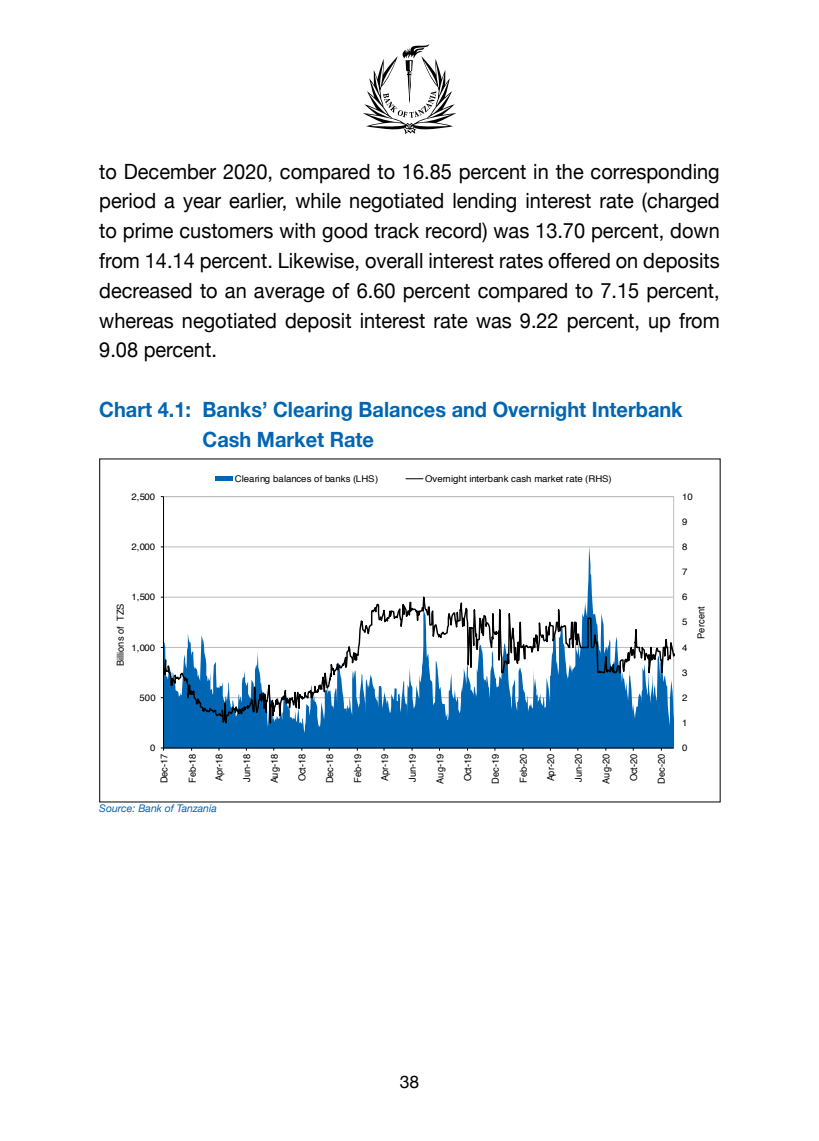
<style>
.page{position:relative;width:819px;height:1141px;background:#fff}
.page>*{position:absolute;margin:0;border:0;box-sizing:border-box;transform-origin:0 0}
.t1{font:21px/29.8px "Helvetica Neue";color:#000;text-align:justify;scale:.95 1}
.t2{font:700 21px/29.8px "Helvetica Neue";color:#0066b3;scale:.95 1}
.t3{font:17.5px "Helvetica Neue";color:#000}
.t4{font:italic 10.5px "Helvetica Neue";color:#0066b3}
.t5{font:9.62px "Helvetica";letter-spacing:.01em;color:#000}
.t6{font:9.62px "Helvetica";letter-spacing:-.01em;color:#000}
.t7{font:9.28px "Helvetica";letter-spacing:.015em;color:#000}
</style>
<div class="page">
<svg style="left:363px;top:44px;width:93px;height:90px"></svg>
<hr style="left:163px;top:748px;width:510px;height:1px;background:#000">
<svg style="left:163px;top:496px;width:511px;height:252px"></svg>
<div style="left:215px;top:476px;width:18px;height:5px;background:#0066b3"></div>
<svg style="left:406px;top:478px;width:17px;height:1px"></svg>
<p class="t1" style="left:99px;top:158px;width:654px">to December 2020, compared to 16.85 percent in the corresponding period a year earlier, while negotiated lending interest rate (charged to prime customers with good track record) was 13.70 percent, down from 14.14 percent. Likewise, overall interest rates offered on deposits decreased to an average of 6.60 percent compared to 7.15 percent, whereas negotiated deposit interest rate was 9.22 percent, up from 9.08 percent.</p>
<p class="t2" style="left:202px;top:395px;width:507px;text-indent:-103px">Chart 4.1: Banks’ Clearing Balances and Overnight Interbank<br>Cash Market Rate</p>
<p class="t7" style="left:235px;top:472px;width:145px">Clearing balances of banks (LHS)</p>
<p class="t7" style="left:425px;top:472px;width:188px">Overnight interbank cash market rate (RHS)</p>
<p class="t7" style="left:131px;top:489px;width:25px">2,500</p>
<p class="t7" style="left:682px;top:489px;width:12px">10</p>
<p class="t7" style="left:682px;top:514px;width:7px">9</p>
<p class="t7" style="left:131px;top:539px;width:25px">2,000</p>
<p class="t7" style="left:682px;top:539px;width:7px">8</p>
<p class="t7" style="left:682px;top:565px;width:7px">7</p>
<p class="t7" style="left:131px;top:590px;width:25px">1,500</p>
<p class="t7" style="left:682px;top:590px;width:7px">6</p>
<p class="t6" style="left:113px;top:666px;width:64px;rotate:-90deg">Billions of TZS</p>
<p class="t7" style="left:131px;top:640px;width:25px">1,000</p>
<p class="t7" style="left:682px;top:615px;width:7px">5</p>
<p class="t7" style="left:682px;top:640px;width:7px">4</p>
<p class="t5" style="left:693px;top:638px;width:34px;rotate:-90deg">Percent</p>
<p class="t7" style="left:682px;top:665px;width:7px">3</p>
<p class="t7" style="left:139px;top:690px;width:18px">500</p>
<p class="t7" style="left:682px;top:690px;width:7px">2</p>
<p class="t7" style="left:682px;top:716px;width:7px">1</p>
<p class="t7" style="left:150px;top:741px;width:7px">0</p>
<p class="t7" style="left:682px;top:741px;width:7px">0</p>
<p class="t5" style="left:157px;top:783px;width:31px;rotate:-90deg">Dec-17</p>
<p class="t5" style="left:185px;top:783px;width:31px;rotate:-90deg">Feb-18</p>
<p class="t5" style="left:212px;top:781px;width:29px;rotate:-90deg">Apr-18</p>
<p class="t5" style="left:239px;top:782px;width:30px;rotate:-90deg">Jun-18</p>
<p class="t5" style="left:267px;top:783px;width:31px;rotate:-90deg">Aug-18</p>
<p class="t5" style="left:295px;top:781px;width:29px;rotate:-90deg">Oct-18</p>
<p class="t5" style="left:322px;top:783px;width:31px;rotate:-90deg">Dec-18</p>
<p class="t5" style="left:350px;top:783px;width:31px;rotate:-90deg">Feb-19</p>
<p class="t5" style="left:377px;top:781px;width:29px;rotate:-90deg">Apr-19</p>
<p class="t5" style="left:405px;top:782px;width:30px;rotate:-90deg">Jun-19</p>
<p class="t5" style="left:432px;top:783px;width:31px;rotate:-90deg">Aug-19</p>
<p class="t5" style="left:460px;top:781px;width:29px;rotate:-90deg">Oct-19</p>
<p class="t5" style="left:488px;top:783px;width:31px;rotate:-90deg">Dec-19</p>
<p class="t5" style="left:516px;top:783px;width:31px;rotate:-90deg">Feb-20</p>
<p class="t5" style="left:543px;top:781px;width:29px;rotate:-90deg">Apr-20</p>
<p class="t5" style="left:571px;top:782px;width:30px;rotate:-90deg">Jun-20</p>
<p class="t5" style="left:598px;top:784px;width:31px;rotate:-90deg">Aug-20</p>
<p class="t5" style="left:626px;top:781px;width:29px;rotate:-90deg">Oct-20</p>
<p class="t5" style="left:654px;top:784px;width:31px;rotate:-90deg">Dec-20</p>
<p class="t4" style="left:99px;top:800px;width:119px">Source: Bank of Tanzania</p>
<p class="t3" style="left:400px;top:1069px;width:21px">38</p>
</div>
